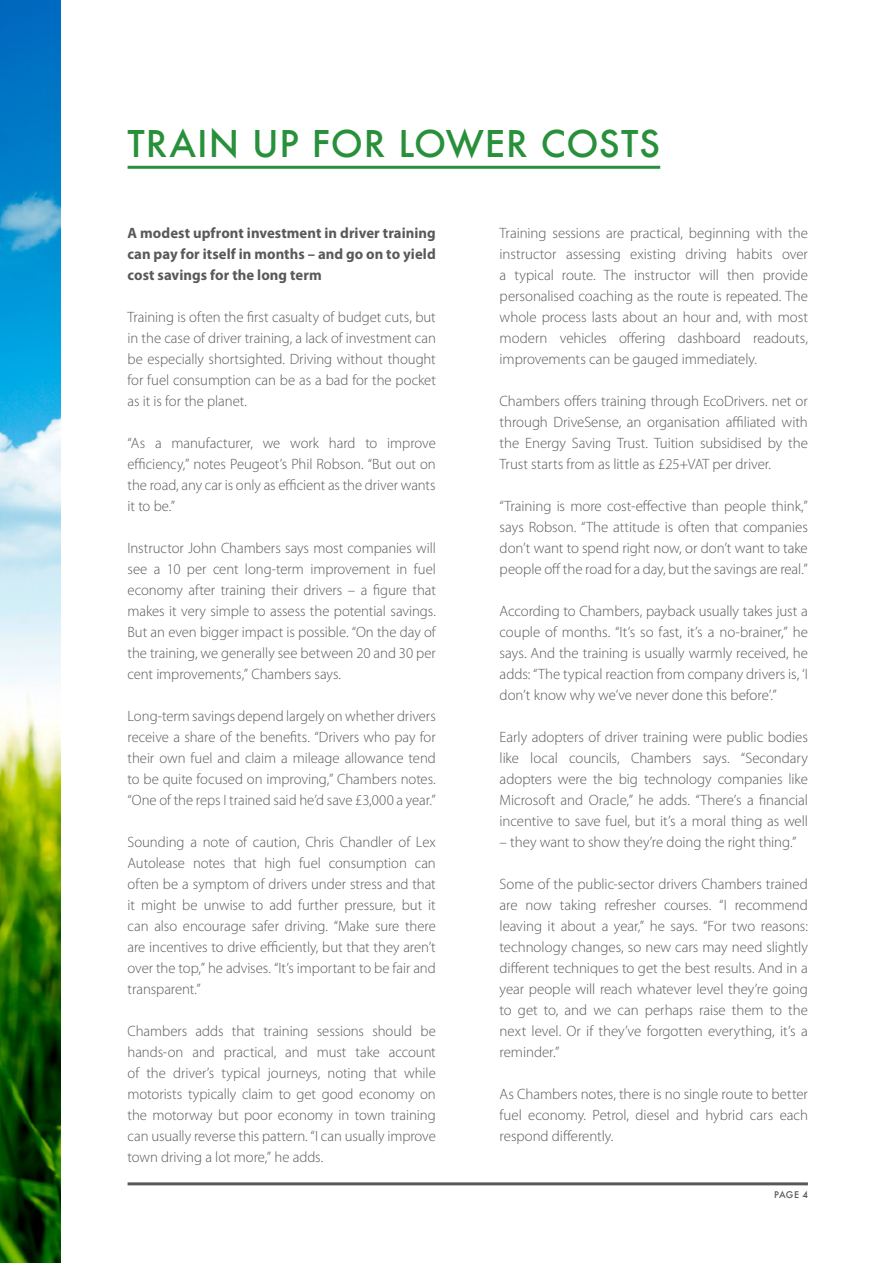
<style>
.page{position:relative;width:893px;height:1263px;background:#fff}
.page>*{position:absolute;margin:0;border:0;box-sizing:border-box;transform-origin:0 0}
.t1{font:500 36px "Futura";letter-spacing:.02em;color:#28903b}
.t2{font:300 15px/21px "Myriad Pro";letter-spacing:-.005em;color:#58595b;text-align:justify}
.t3{font:700 15px/21px "Myriad Pro";letter-spacing:.005em;color:#58595b;text-align:justify}
.t4{font:500 9px "Futura";color:#58595b}
</style>
<div class="page">
<img style="left:0;top:0;width:61px;height:1263px">
<hr style="left:128px;top:1182px;width:680px;height:3px;background:#58595b">
<hr style="left:128px;top:166px;width:532px;height:3px;background:#28903b">
<h1 class="t1" style="left:128px;top:119px;width:23px">TRAIN</h1>
<h1 class="t1" style="left:252px;top:119px;width:406px">up for lower costS</h1>
<p class="t3" style="left:128px;top:222px;width:310px">A modest upfront investment in driver training can pay for itself in months – and go on to yield cost savings for the long term</p>
<p class="t2" style="left:128px;top:307px;width:310px">Training is often the first casualty of budget cuts, but in the case of driver training, a lack of investment can be especially shortsighted. Driving without thought for fuel consumption can be as a bad for the pocket as it is for the planet.</p>
<p class="t2" style="left:128px;top:433px;width:310px">“As a manufacturer, we work hard to improve efficiency,” notes Peugeot’s Phil Robson. “But out on the road, any car is only as efficient as the driver wants it to be.”</p>
<p class="t2" style="left:128px;top:538px;width:310px">Instructor John Chambers says most companies will see a 10 per cent long-term improvement in fuel economy after training their drivers – a figure that makes it very simple to assess the potential savings.<br>But an even bigger impact is possible. “On the day of the training, we generally see between 20 and 30 per cent improvements,” Chambers says.</p>
<p class="t2" style="left:128px;top:706px;width:310px">Long-term savings depend largely on whether drivers receive a share of the benefits. “Drivers who pay for their own fuel and claim a mileage allowance tend to be quite focused on improving,” Chambers notes. “One of the reps I trained said he’d save £3,000 a year.”</p>
<p class="t2" style="left:128px;top:832px;width:310px">Sounding a note of caution, Chris Chandler of Lex Autolease notes that high fuel consumption can often be a symptom of drivers under stress and that it might be unwise to add further pressure, but it can also encourage safer driving. “Make sure there are incentives to drive efficiently, but that they aren’t over the top,” he advises. “It’s important to be fair and transparent.”</p>
<p class="t2" style="left:128px;top:1021px;width:310px">Chambers adds that training sessions should be hands-on and practical, and must take account of the driver’s typical journeys, noting that while motorists typically claim to get good economy on the motorway but poor economy in town training can usually reverse this pattern. “I can usually improve town driving a lot more,” he adds.</p>
<p class="t2" style="left:500px;top:223px;width:310px">Training sessions are practical, beginning with the instructor assessing existing driving habits over a typical route. The instructor will then provide personalised coaching as the route is repeated. The whole process lasts about an hour and, with most modern vehicles offering dashboard readouts, improvements can be gauged immediately.</p>
<p class="t2" style="left:500px;top:391px;width:310px">Chambers offers training through EcoDrivers. net or through DriveSense, an organisation affiliated with the Energy Saving Trust. Tuition subsidised by the Trust starts from as little as £25+VAT per driver.</p>
<p class="t2" style="left:500px;top:496px;width:310px">“Training is more cost-effective than people think,” says Robson. “The attitude is often that companies don’t want to spend right now, or don’t want to take people off the road for a day, but the savings are real.”</p>
<p class="t2" style="left:500px;top:601px;width:310px">According to Chambers, payback usually takes just a couple of months. “It’s so fast, it’s a no-brainer,” he says. And the training is usually warmly received, he adds: “The typical reaction from company drivers is, ‘I don’t know why we’ve never done this before’.”</p>
<p class="t2" style="left:500px;top:727px;width:310px">Early adopters of driver training were public bodies like local councils, Chambers says. “Secondary adopters were the big technology companies like Microsoft and Oracle,” he adds. “There’s a financial incentive to save fuel, but it’s a moral thing as well</p>
<p class="t2" style="left:500px;top:832px;width:298px">– they want to show they’re doing the right thing.”</p>
<p class="t2" style="left:500px;top:874px;width:310px">Some of the public-sector drivers Chambers trained are now taking refresher courses. “I recommend leaving it about a year,” he says. “For two reasons: technology changes, so new cars may need slightly different techniques to get the best results. And in a year people will reach whatever level they’re going to get to, and we can perhaps raise them to the next level. Or if they’ve forgotten everything, it’s a reminder.”</p>
<p class="t2" style="left:500px;top:1084px;width:310px">As Chambers notes, there is no single route to better fuel economy. Petrol, diesel and hybrid cars each respond differently.</p>
<p class="t4" style="left:774px;top:1188px;width:13px">PAGE</p>
<p class="t4" style="left:802px;top:1188px;width:7px">4</p>
</div>
